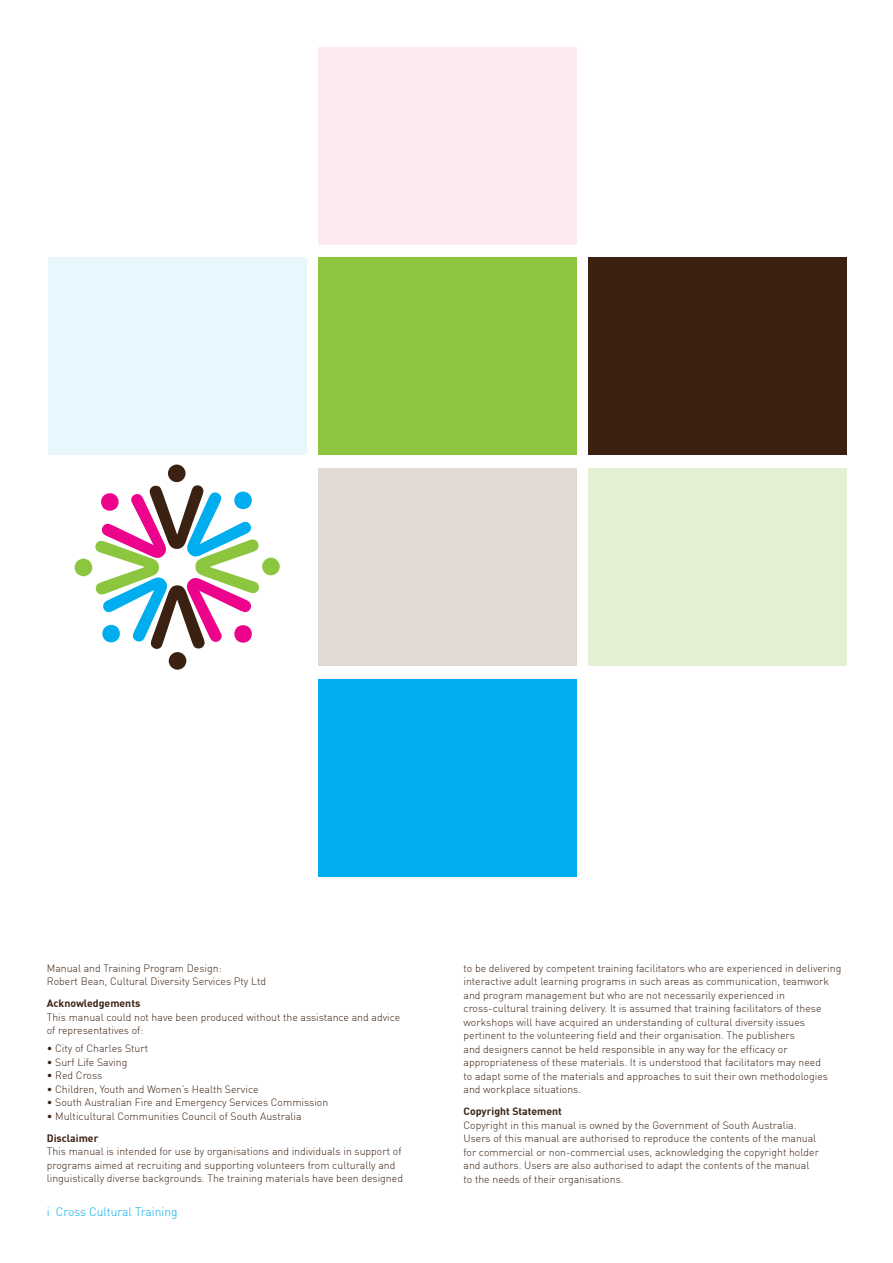
<style>
.page{position:relative;width:893px;height:1263px;background:#fff}
.page>*{position:absolute;margin:0;border:0;box-sizing:border-box;transform-origin:0 0}
.t1{font:300 12px "DIN";color:#00aeef}
.t2{font:300 10.5px/13.5px "DIN";color:#3a2111}
.t3{font:700 10.5px "DIN";color:#3a2111}
</style>
<div class="page">
<div style="left:48px;top:258px;width:258px;height:197px;background:#e8f6fd"></div>
<div style="left:318px;top:47px;width:259px;height:197px;background:#fce9f1"></div>
<div style="left:318px;top:258px;width:259px;height:197px;background:#8bc63e"></div>
<div style="left:318px;top:468px;width:259px;height:198px;background:#e1d9d4"></div>
<div style="left:318px;top:679px;width:259px;height:197px;background:#00aeef"></div>
<div style="left:589px;top:258px;width:258px;height:197px;background:#3a2111"></div>
<div style="left:589px;top:468px;width:258px;height:198px;background:#e4f0d4"></div>
<div style="left:168px;top:464px;width:18px;height:18px;background:#3a2111;border-radius:50%"></div>
<div style="left:169px;top:652px;width:17px;height:18px;background:#3a2111;border-radius:50%"></div>
<div style="left:75px;top:559px;width:17px;height:17px;background:#8bc63e;border-radius:50%"></div>
<div style="left:262px;top:558px;width:18px;height:17px;background:#8bc63e;border-radius:50%"></div>
<svg style="left:95px;top:485px;width:164px;height:164px"></svg>
<p class="t2" style="left:47px;top:961px;width:221px">Manual and Training Program Design:<br>Robert Bean, Cultural Diversity Services Pty Ltd</p>
<p class="t3" style="left:47px;top:996px;width:95px">Acknowledgements</p>
<p class="t2" style="left:47px;top:1010px;width:355px">This manual could not have been produced without the assistance and advice of representatives of:</p>
<p class="t2" style="left:47px;top:1041px;width:103px">• City of Charles Sturt</p>
<p class="t2" style="left:47px;top:1055px;width:82px">• Surf Life Saving</p>
<p class="t2" style="left:47px;top:1068px;width:57px">• Red Cross</p>
<p class="t2" style="left:47px;top:1082px;width:213px">• Children, Youth and Women’s Health Service</p>
<p class="t2" style="left:47px;top:1095px;width:283px">• South Australian Fire and Emergency Services Commission</p>
<p class="t2" style="left:47px;top:1109px;width:256px">• Multicultural Communities Council of South Australia</p>
<p class="t3" style="left:47px;top:1131px;width:53px">Disclaimer</p>
<p class="t2" style="left:47px;top:1144px;width:358px">This manual is intended for use by organisations and individuals in support of programs aimed at recruiting and supporting volunteers from culturally and linguistically diverse backgrounds. The training materials have been designed</p>
<p class="t1" style="left:47px;top:1204px;width:132px">i Cross Cultural Training</p>
<p class="t2" style="left:463px;top:961px;width:379px">to be delivered by competent training facilitators who are experienced in delivering interactive adult learning programs in such areas as communication, teamwork and program management but who are not necessarily experienced in cross‑cultural training delivery. It is assumed that training facilitators of these workshops will have acquired an understanding of cultural diversity issues pertinent to the volunteering field and their organisation. The publishers<br>and designers cannot be held responsible in any way for the efficacy or appropriateness of these materials. It is understood that facilitators may need<br>to adapt some of the materials and approaches to suit their own methodologies and workplace situations.</p>
<p class="t3" style="left:463px;top:1105px;width:100px">Copyright Statement</p>
<p class="t2" style="left:463px;top:1118px;width:357px">Copyright in this manual is owned by the Government of South Australia.<br>Users of this manual are authorised to reproduce the contents of the manual for commercial or non-commercial uses, acknowledging the copyright holder and authors. Users are also authorised to adapt the contents of the manual to the needs of their organisations.</p>
</div>
